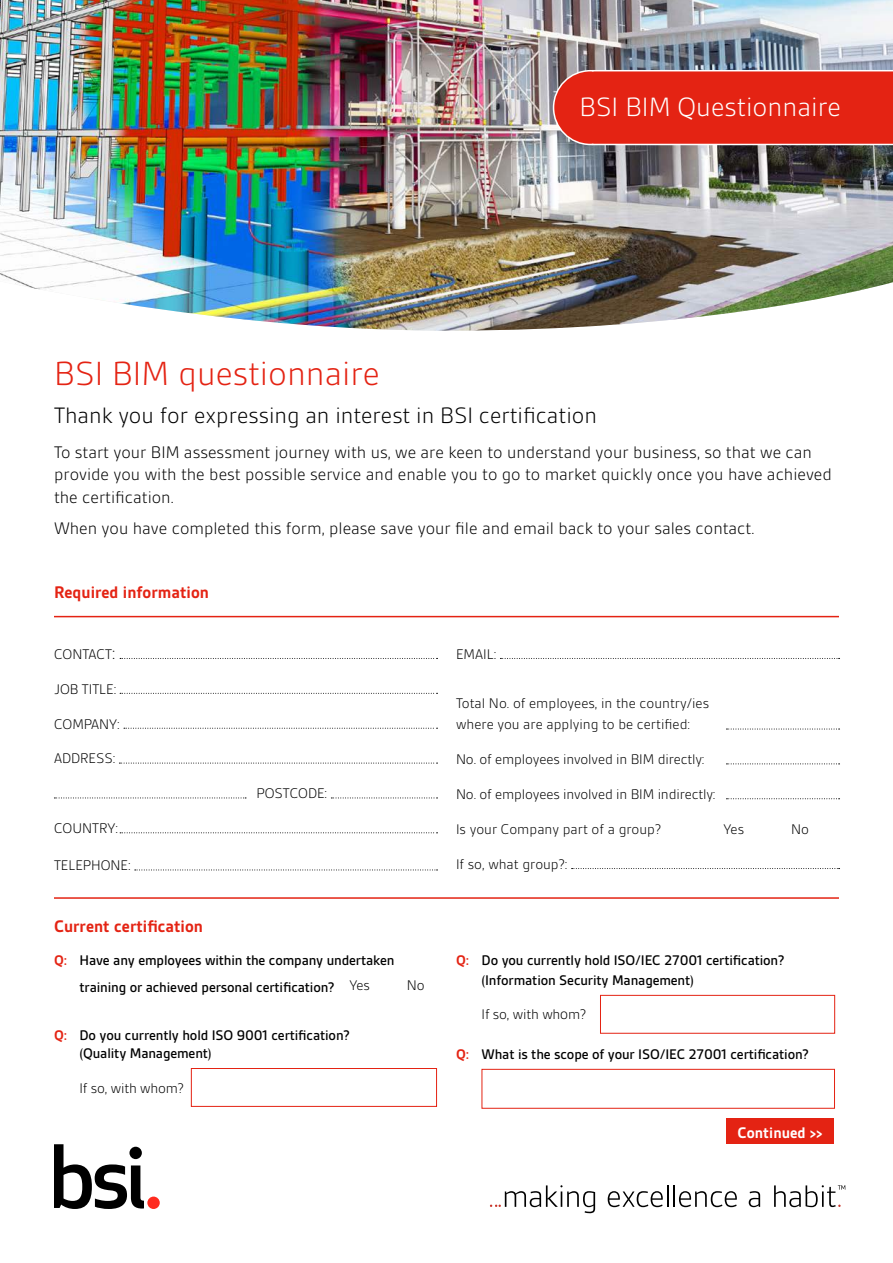
<style>
.page{position:relative;width:893px;height:1263px;background:#fff}
.page>*{position:absolute;margin:0;border:0;box-sizing:border-box;transform-origin:0 0}
.t1{font:300 36px "BSI Gesta";color:#e42313}
.t2{font:300 28.5px "BSI Gesta";color:#fff}
.t3{font:300 24px "BSI Gesta";color:#000}
.t4{font:300 18px/22.5px "BSI Gesta";color:#000}
.t5{font:700 18px "BSI Gesta";color:#e42313}
.t6{font:700 16.5px "BSI Gesta";color:#fff}
.t7{font:300 15px/21px "BSI Gesta";color:#000}
.t8{font:500 15px/27px "BSI Gesta";letter-spacing:-.01em;color:#000}
.s1{font-size:18px}
.s2{font-weight:700;color:#e42313}
.s3{font-weight:300}
</style>
<div class="page">
<img style="left:0;top:0;width:893px;height:331px">
<svg style="left:552px;top:69px;width:341px;height:77px;background:#e03022"></svg>
<svg style="left:120px;top:658px;width:318px;height:1px"></svg>
<svg style="left:120px;top:693px;width:318px;height:1px"></svg>
<svg style="left:124px;top:728px;width:314px;height:1px"></svg>
<svg style="left:119px;top:763px;width:319px;height:1px"></svg>
<svg style="left:54px;top:797px;width:192px;height:1px"></svg>
<svg style="left:331px;top:797px;width:107px;height:1px"></svg>
<svg style="left:120px;top:832px;width:318px;height:1px"></svg>
<svg style="left:135px;top:869px;width:303px;height:1px"></svg>
<svg style="left:500px;top:658px;width:340px;height:1px"></svg>
<svg style="left:726px;top:729px;width:114px;height:1px"></svg>
<svg style="left:726px;top:763px;width:114px;height:1px"></svg>
<svg style="left:726px;top:798px;width:114px;height:1px"></svg>
<svg style="left:572px;top:868px;width:268px;height:1px"></svg>
<div style="left:191px;top:1068px;width:246px;height:39px;border:1px solid #e42313"></div>
<div style="left:600px;top:995px;width:235px;height:39px;border:1px solid #e42313"></div>
<div style="left:482px;top:1069px;width:353px;height:40px;border:1px solid #e42313"></div>
<hr style="left:54px;top:616px;width:785px;height:1px;background:#e42313">
<hr style="left:54px;top:897px;width:785px;height:2px;background:#e42313">
<svg style="left:54px;top:1144px;width:90px;height:65px"></svg>
<div style="left:147px;top:1196px;width:13px;height:13px;background:#ff2b1f;border-radius:50%"></div>
<svg style="left:490px;top:1185px;width:105px;height:28px"></svg>
<svg style="left:608px;top:1185px;width:60px;height:22px"></svg>
<hr style="left:673px;top:1185px;width:2px;height:22px;background:#000">
<svg style="left:679px;top:1191px;width:58px;height:16px"></svg>
<svg style="left:749px;top:1191px;width:11px;height:16px"></svg>
<svg style="left:774px;top:1185px;width:71px;height:22px"></svg>
<div style="left:726px;top:1119px;width:108px;height:25px;background:#e42313"></div>
<h2 class="t2" style="left:579px;top:92px;width:263px">BSI BIM Questionnaire</h2>
<h1 class="t1" style="left:54px;top:355px;width:327px">BSI BIM questionnaire</h1>
<h3 class="t3" style="left:54px;top:402px;width:544px">Thank you for expressing an interest in BSI certification</h3>
<p class="t4" style="left:54px;top:441px;width:779px">To start your BIM assessment journey with us, we are keen to understand your business, so that we can provide you with the best possible service and enable you to go to market quickly once you have achieved the certification.</p>
<p class="t4" style="left:54px;top:517px;width:702px">When you have completed this form, please save your file and email back to your sales contact.</p>
<p class="t5" style="left:54px;top:583px;width:156px">Required information</p>
<p class="t7" style="left:54px;top:643px;width:63px">CONTACT<span class="s1">:</span></p>
<p class="t7" style="left:54px;top:678px;width:64px">JOB TITLE:</p>
<p class="t7" style="left:54px;top:713px;width:67px">COMPANY:</p>
<p class="t7" style="left:54px;top:748px;width:63px">ADDRESS:</p>
<p class="t7" style="left:54px;top:818px;width:66px">COUNTRY:</p>
<p class="t7" style="left:54px;top:855px;width:78px">TELEPHONE:</p>
<p class="t7" style="left:256px;top:783px;width:72px">POSTCODE:</p>
<p class="t5" style="left:54px;top:917px;width:151px">Current certification</p>
<p class="t8" style="left:54px;top:947px;width:342px;text-align:center"><span class="s2">Q:</span> Have any employees within the company undertaken training or achieved personal certification? <span class="s3">Yes</span></p>
<p class="t8" style="left:80px;top:1026px;width:272px;line-height:18px;text-indent:-26px"><span class="s2">Q:</span> Do you currently hold ISO 9001 certification? (Quality Management)</p>
<p class="t7" style="left:80px;top:1077px;width:106px">If so, with whom?</p>
<p class="t7" style="left:407px;top:974px;width:19px">No</p>
<p class="t7" style="left:456px;top:643px;width:42px">EMAIL:</p>
<p class="t7" style="left:456px;top:693px;width:255px">Total No. of employees, in the country/ies where you are applying to be certified:</p>
<p class="t7" style="left:456px;top:749px;width:250px">No. of employees involved in BIM directly:</p>
<p class="t7" style="left:456px;top:784px;width:261px">No. of employees involved in BIM indirectly:</p>
<p class="t7" style="left:456px;top:819px;width:207px">Is your Company part of a group?</p>
<p class="t7" style="left:723px;top:819px;width:22px">Yes</p>
<p class="t7" style="left:791px;top:819px;width:19px">No</p>
<p class="t7" style="left:456px;top:854px;width:113px">If so, what group?:</p>
<p class="t8" style="left:482px;top:950px;width:305px;line-height:19.5px;text-indent:-26px"><span class="s2">Q:</span> Do you currently hold ISO/IEC 27001 certification? (Information Security Management)</p>
<p class="t7" style="left:482px;top:1004px;width:106px">If so, with whom?</p>
<p class="t8" style="left:456px;top:1040px;width:355px"><span class="s2">Q:</span> What is the scope of your ISO/IEC 27001 certification?</p>
<p class="t6" style="left:738px;top:1124px;width:86px">Continued &gt;&gt;</p>
</div>
